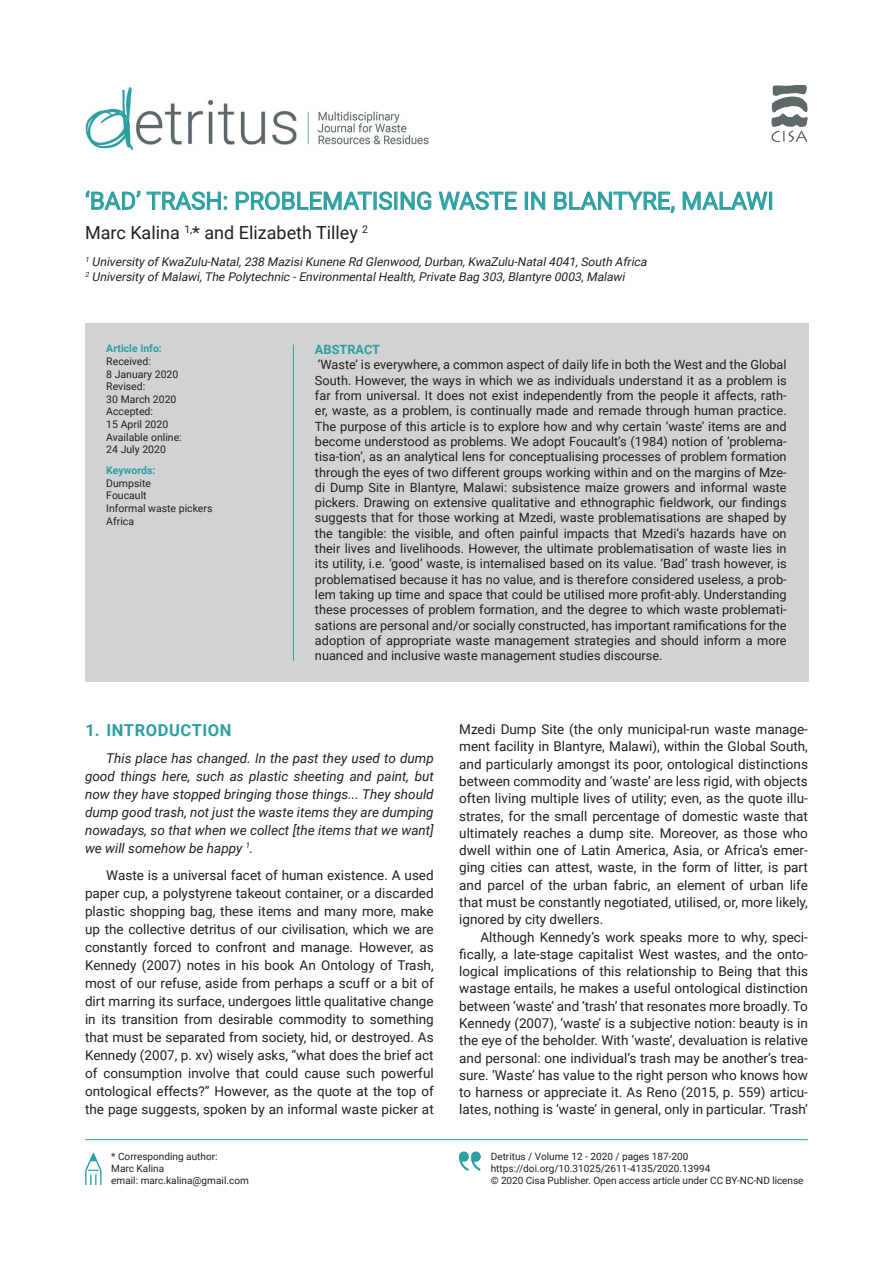
<style>
.page{position:relative;width:893px;height:1263px;background:#fff}
.page>*{position:absolute;margin:0;border:0;box-sizing:border-box;transform-origin:0 0}
.t1{font:24px "Roboto";color:#2d9fa2}
.t2{font:18px "Roboto";color:#231f20}
.t3{font:700 16.5px "Roboto";letter-spacing:.035em;color:#2d9fa2}
.t4{font:13.5px/17.2px "Roboto";color:#231f20;text-align:justify}
.t5{font:italic 13.5px/18px "Roboto";color:#231f20;text-align:justify}
.t6{font:12.75px/15.3px "Roboto";color:#231f20;text-align:justify}
.t7{font:700 12.75px "Roboto";color:#2d9fa2}
.t8{font:italic 12px/14.4px "Roboto";color:#231f20}
.t9{font:10.5px/12.6px "Roboto";color:#231f20}
.t10{font:700 10.5px "Roboto";color:#2d9fa2}
.t11{font:10.05px/12px "Roboto";color:#231f20}
</style>
<div class="page">
<img style="left:85px;top:87px;width:344px;height:64px">
<hr style="left:85px;top:1139px;width:723px;height:1px;background:#2d9fa2">
<img style="left:458px;top:1151px;width:23px;height:20px">
<img style="left:85px;top:1153px;width:17px;height:33px">
<img style="left:771px;top:85px;width:37px;height:57px">
<div style="left:85px;top:323px;width:723px;height:358px;background:#d1d2d4"></div>
<svg style="left:86px;top:191px;width:54px;height:19px"></svg>
<svg style="left:147px;top:192px;width:80px;height:18px"></svg>
<svg style="left:236px;top:192px;width:195px;height:18px"></svg>
<svg style="left:439px;top:192px;width:77px;height:18px"></svg>
<div style="left:525px;top:192px;width:3px;height:17px;border:1px solid #2d9fa2"></div>
<svg style="left:531px;top:192px;width:14px;height:17px"></svg>
<svg style="left:555px;top:192px;width:119px;height:21px"></svg>
<svg style="left:683px;top:192px;width:84px;height:18px"></svg>
<div style="left:769px;top:192px;width:3px;height:17px;border:1px solid #2d9fa2"></div>
<hr style="left:293px;top:345px;width:1px;height:316px;background:#2d9fa2">
<h1 class="t1" style="left:85px;top:184px;width:690px">‘BAD’ TRASH: PROBLEMATISING WASTE IN BLANTYRE, MALAWI</h1>
<h2 class="t2" style="left:85px;top:220px;width:285px">Marc Kalina <sup>1,</sup>* and Elizabeth Tilley <sup>2</sup></h2>
<p class="t8" style="left:85px;top:254px;width:566px"><sup>1</sup> University ofKwaZulu-Natal,238 MazisiKunene Rd Glenwood,Durban,KwaZulu-Natal4041,South Africa<br><sup>2</sup> University ofMalawi,The Polytechnic -EnvironmentalHealth,Private Bag 303,Blantyre 0003,Malawi</p>
<p class="t10" style="left:106px;top:341px;width:57px">Article Info:</p>
<p class="t9" style="left:106px;top:355px;width:77px">Received:<br>8 January 2020<br>Revised:<br>30 March 2020<br>Accepted:<br>15 April 2020<br>Available online:<br>24 July 2020</p>
<p class="t10" style="left:106px;top:463px;width:51px">Keywords:</p>
<p class="t9" style="left:106px;top:476px;width:108px">Dumpsite<br>Foucault<br>Informal waste pickers<br>Africa</p>
<p class="t7" style="left:315px;top:341px;width:67px">ABSTRACT</p>
<p class="t6" style="left:315px;top:357px;width:473px">‘Waste’ is everywhere, a common aspect of daily life in both the West and the Global South. However, the ways in which we as individuals understand it as a problem is far from universal. It does not exist independently from the people it affects, rath&shy;er, waste, as a problem, is continually made and remade through human practice.<br>The purpose of this article is to explore how and why certain ‘waste’ items are and become understood as problems. We adopt Foucault’s (1984) notion of ‘problema&shy;tisa-tion’, as an analytical lens for conceptualising processes of problem formation through the eyes of two different groups working within and on the margins of Mze&shy;di Dump Site in Blantyre, Malawi: subsistence maize growers and informal waste pickers. Drawing on extensive qualitative and ethnographic fieldwork, our findings suggests that for those working at Mzedi, waste problematisations are shaped by the tangible: the visible, and often painful impacts that Mzedi’s hazards have on their lives and livelihoods. However, the ultimate problematisation of waste lies in its utility, i.e. ‘good’ waste, is internalised based on its value. ‘Bad’ trash however, is problematised because it has no value, and is therefore considered useless, a prob&shy;lem taking up time and space that could be utilised more profit-ably. Understanding these processes of problem formation, and the degree to which waste problemati&shy;sations are personal and/or socially constructed, has important ramifications for the adoption of appropriate waste management strategies and should inform a more nuanced and inclusive waste management studies discourse.</p>
<p class="t3" style="left:85px;top:719px;width:148px">1. INTRODUCTION</p>
<p class="t5" style="left:85px;top:748px;width:350px;text-indent:21px">This place has changed. In the past they used to dump good things here, such as plastic sheeting and paint, but now they have stopped bringing those things... They should dump good trash, not just the waste items they are dumping nowadays, so that when we collect [the items that we want] we will somehow be happy <sup>1</sup>.</p>
<p class="t4" style="left:85px;top:866px;width:350px;line-height:18px;text-indent:21px">Waste is a universal facet of human existence. A used paper cup, a polystyrene takeout container, or a discarded plastic shopping bag, these items and many more, make up the collective detritus of our civilisation, which we are constantly forced to confront and manage. However, as Kennedy (2007) notes in his book An Ontology of Trash, most of our refuse, aside from perhaps a scuff or a bit of dirt marring its surface, undergoes little qualitative change in its transition from desirable commodity to something that must be separated from society, hid, or destroyed. As Kennedy (2007, p. xv) wisely asks, “what does the brief act of consumption involve that could cause such powerful ontological effects?” However, as the quote at the top of the page suggests, spoken by an informal waste picker at</p>
<p class="t4" style="left:459px;top:720px;width:350px">Mzedi Dump Site (the only municipal-run waste manage&shy;ment facility in Blantyre, Malawi), within the Global South, and particularly amongst its poor, ontological distinctions between commodity and ‘waste’ are less rigid, with objects often living multiple lives of utility; even, as the quote illu&shy;strates, for the small percentage of domestic waste that ultimately reaches a dump site. Moreover, as those who dwell within one of Latin America, Asia, or Africa’s emer&shy;ging cities can attest, waste, in the form of litter, is part and parcel of the urban fabric, an element of urban life that must be constantly negotiated, utilised, or, more likely, ignored by city dwellers.</p>
<p class="t4" style="left:459px;top:928px;width:350px;text-indent:21px">Although Kennedy’s work speaks more to why, speci&shy;fically, a late-stage capitalist West wastes, and the onto&shy;logical implications of this relationship to Being that this wastage entails, he makes a useful ontological distinction between ‘waste’ and ‘trash’ that resonates more broadly. To Kennedy (2007), ‘waste’ is a subjective notion: beauty is in the eye of the beholder. With ‘waste’, devaluation is relative and personal: one individual’s trash may be another’s trea&shy;sure. ‘Waste’ has value to the right person who knows how to harness or appreciate it. As Reno (2015, p. 559) articu&shy;lates, nothing is ‘waste’ in general, only in particular. ‘Trash’</p>
<p class="t11" style="left:111px;top:1150px;width:139px">* Corresponding author:<br>Marc Kalina<br>email: marc.kalina@gmail.com</p>
<p class="t11" style="left:491px;top:1150px;width:314px">Detritus / Volume 12 - 2020 / pages 187-200 https://doi.org/10.31025/2611-4135/2020.13994<br>© 2020 Cisa Publisher. Open access article under CC BY-NC-ND license</p>
</div>
